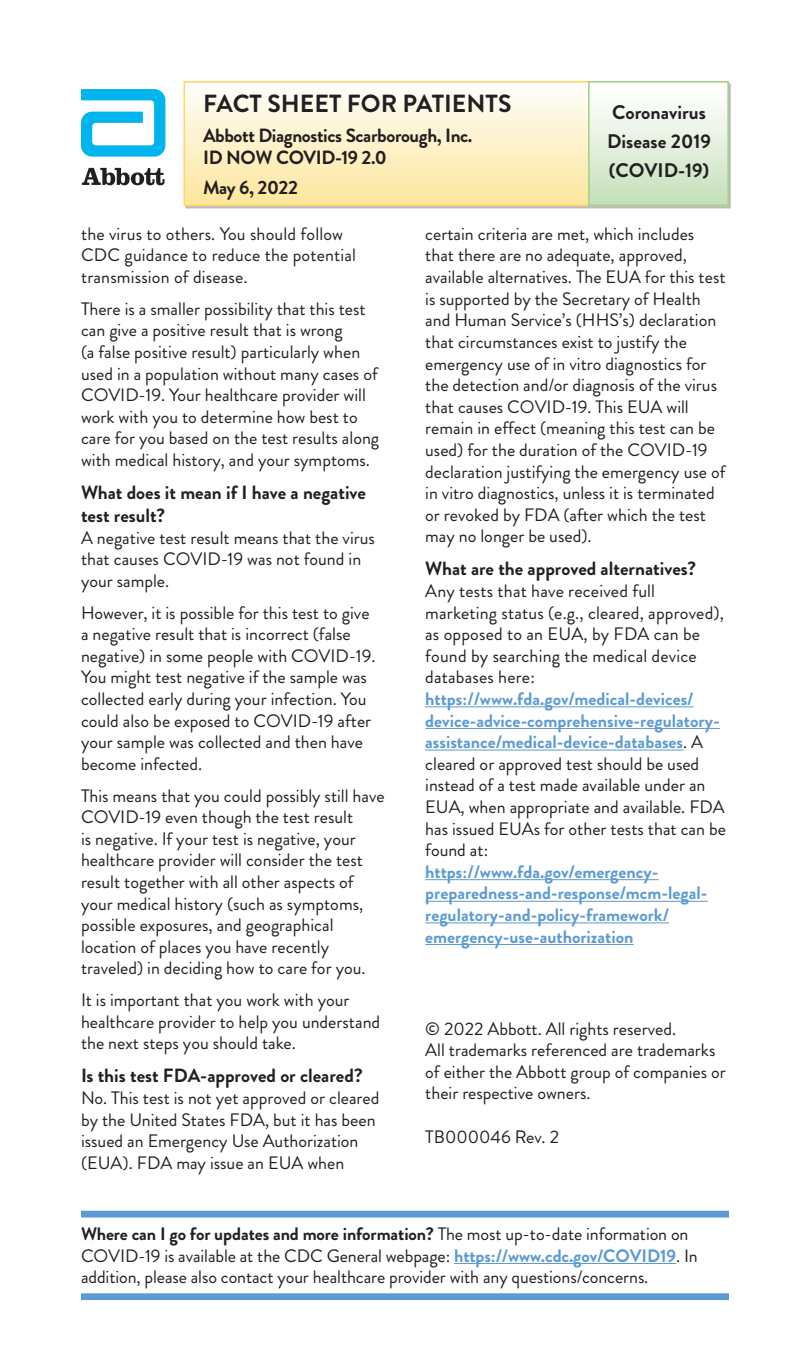
<style>
.page{position:relative;width:810px;height:1357px;background:#fff}
.page>*{position:absolute;margin:0;border:0;box-sizing:border-box;transform-origin:0 0}
.t1{font:700 24.75px "Brandon Grotesque";color:#231f20}
.t2{font:700 19.8px/29.2px "Brandon Grotesque";color:#231f20}
.t3{font:700 19.12px/22.9px "Brandon Grotesque";color:#231f20}
.t4{font:700 19.12px/22.5px "Brandon Grotesque";letter-spacing:-.02em;color:#231f20}
.Body_Copy_8pt{font:18px/21.6px "Brandon Grotesque";color:#231f20}
.t5{font:700 18px/21.6px "Brandon Grotesque";color:#5c9ad3}
.s1{font-weight:700;color:#5c9ad3}
.s2{font-weight:700}
</style>
<div class="page">
<svg style="left:81px;top:89px;width:84px;height:68px"></svg>
<svg style="left:82px;top:168px;width:83px;height:17px"></svg>
<div style="left:184px;top:82px;width:544px;height:123px;background:linear-gradient(to bottom,#fefefc,#fce69b)"></div>
<div style="left:183px;top:81px;width:546px;height:125px;border:2px solid #ffd966"></div>
<div style="left:589px;top:82px;width:139px;height:123px;background:linear-gradient(to bottom,#fff,#c5e0b9)"></div>
<div style="left:588px;top:81px;width:141px;height:125px;border:2px solid #a8d08d"></div>
<div style="left:81px;top:1211px;width:648px;height:6px;background:#5c9ad3"></div>
<div style="left:81px;top:1293px;width:648px;height:7px;background:#5c9ad3"></div>
<hr style="left:454px;top:1263px;width:222px;height:1px;background:#5c9ad3">
<hr style="left:425px;top:706px;width:269px;height:1px;background:#5c9ad3">
<hr style="left:425px;top:728px;width:295px;height:1px;background:#5c9ad3">
<hr style="left:425px;top:749px;width:258px;height:1px;background:#5c9ad3">
<hr style="left:425px;top:879px;width:234px;height:1px;background:#5c9ad3">
<hr style="left:425px;top:901px;width:283px;height:1px;background:#5c9ad3">
<hr style="left:425px;top:922px;width:244px;height:1px;background:#5c9ad3">
<hr style="left:425px;top:944px;width:209px;height:1px;background:#5c9ad3">
<h1 class="t1" style="left:203px;top:86px;width:310px">FACT SHEET FOR PATIENTS</h1>
<p class="t4" style="left:203px;top:124px;width:271px">Abbott Diagnostics Scarborough, Inc.<br>ID NOW COVID-19 2.0</p>
<p class="t3" style="left:203px;top:176px;width:97px">May 6, 2022</p>
<p class="t2" style="left:607px;top:98px;width:105px">Coronavirus<br>Disease 2019 (COVID-19)</p>
<p class="Body_Copy_8pt" style="left:81px;top:223px;width:277px">the virus to others. You should follow<br>CDC guidance to reduce the potential transmission of disease.</p>
<p class="Body_Copy_8pt" style="left:81px;top:298px;width:300px">There is a smaller possibility that this test can give a positive result that is wrong<br>(a false positive result) particularly when used in a population without many cases of COVID-19. Your healthcare provider will work with you to determine how best to care for you based on the test results along with medical history, and your symptoms.</p>
<p class="t3" style="left:81px;top:481px;width:287px">What does it mean if I have a negative test result?</p>
<p class="Body_Copy_8pt" style="left:81px;top:527px;width:295px">A negative test result means that the virus that causes COVID-19 was not found in your sample.</p>
<p class="Body_Copy_8pt" style="left:81px;top:602px;width:296px">However, it is possible for this test to give a negative result that is incorrect (false negative) in some people with COVID-19.<br>You might test negative if the sample was collected early during your infection. You could also be exposed to COVID-19 after your sample was collected and then have become infected.</p>
<p class="Body_Copy_8pt" style="left:81px;top:785px;width:305px">This means that you could possibly still have COVID-19 even though the test result<br>is negative. If your test is negative, your healthcare provider will consider the test result together with all other aspects of your medical history (such as symptoms, possible exposures, and geographical location of places you have recently traveled) in deciding how to care for you.</p>
<p class="Body_Copy_8pt" style="left:81px;top:989px;width:301px">It is important that you work with your healthcare provider to help you understand the next steps you should take.</p>
<p class="t3" style="left:81px;top:1064px;width:283px">Is this test FDA-approved or cleared?</p>
<p class="Body_Copy_8pt" style="left:81px;top:1087px;width:300px">No. This test is not yet approved or cleared by the United States FDA, but it has been issued an Emergency Use Authorization (EUA). FDA may issue an EUA when</p>
<p class="Body_Copy_8pt" style="left:425px;top:223px;width:302px">certain criteria are met, which includes that there are no adequate, approved, available alternatives. The EUA for this test is supported by the Secretary of Health and Human Service’s (HHS’s) declaration that circumstances exist to justify the emergency use of in vitro diagnostics for the detection and/or diagnosis of the virus that causes COVID-19. This EUA will remain in effect (meaning this test can be used) for the duration of the COVID-19 declaration justifying the emergency use of in vitro diagnostics, unless it is terminated or revoked by FDA (after which the test may no longer be used).</p>
<p class="t3" style="left:425px;top:558px;width:272px">What are the approved alternatives?</p>
<p class="Body_Copy_8pt" style="left:425px;top:580px;width:302px">Any tests that have received full marketing status (e.g., cleared, approved), as opposed to an EUA, by FDA can be found by searching the medical device databases here: <span class="s1">https://www.fda.gov/medical-devices/ device-advice-comprehensive-regulatory&shy;assistance/medical-device-databases</span>. A cleared or approved test should be used instead of a test made available under an EUA, when appropriate and available. FDA has issued EUAs for other tests that can be found at:</p>
<p class="t5" style="left:425px;top:861px;width:284px">https://www.fda.gov/emergency&shy;preparedness-and-response/mcm-legal&shy;regulatory-and-policy-framework/ emergency-use-authorization</p>
<p class="Body_Copy_8pt" style="left:425px;top:1018px;width:302px">© 2022 Abbott. All rights reserved.<br>All trademarks referenced are trademarks of either the Abbott group of companies or their respective owners.</p>
<p class="Body_Copy_8pt" style="left:425px;top:1126px;width:135px">TB000046 Rev. 2</p>
<p class="Body_Copy_8pt" style="left:81px;top:1223px;width:618px"><span class="s2">Where can I go for updates and more information?</span> The most up-to-date information on<br>COVID-19 is available at the CDC General webpage: <span class="s1">https://www.cdc.gov/COVID19</span>. In addition, please also contact your healthcare provider with any questions/concerns.</p>
</div>
